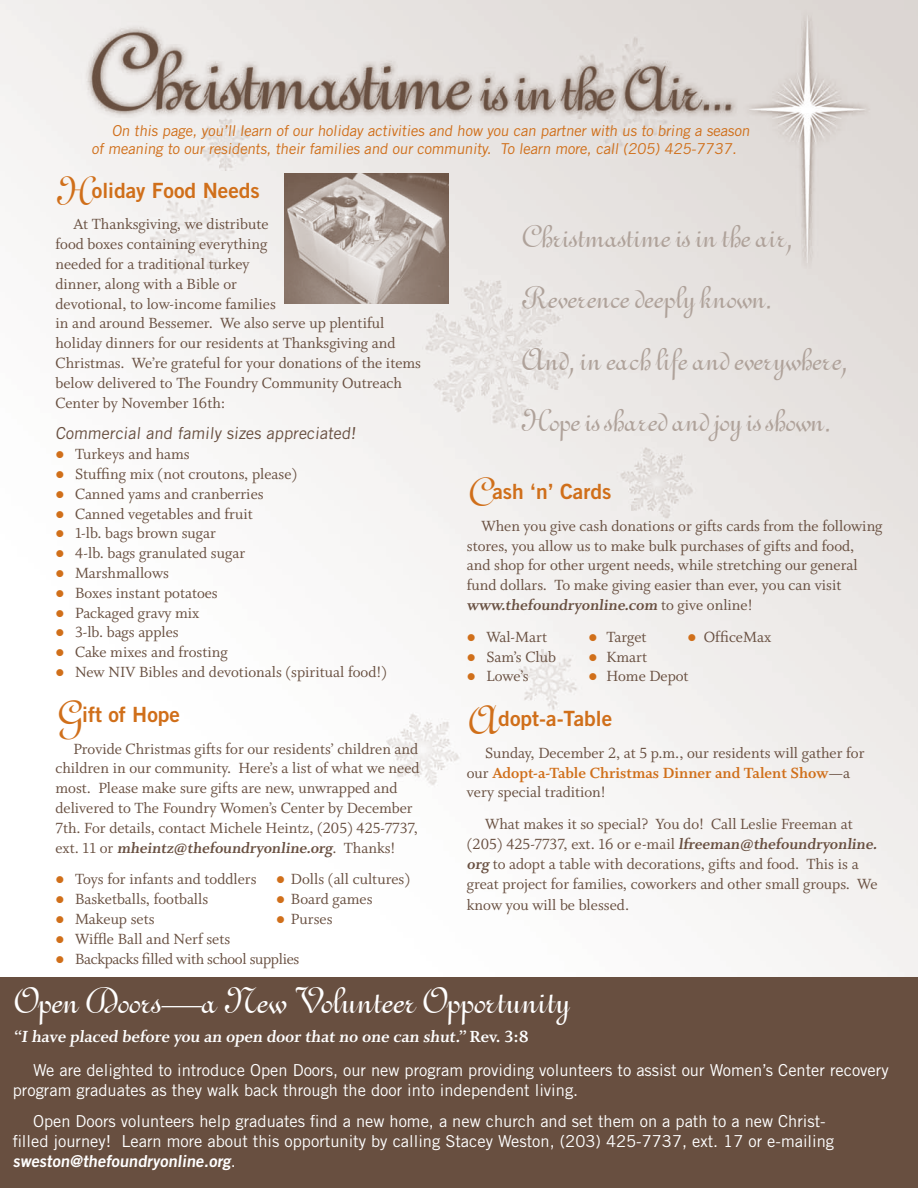
<style>
.page{position:relative;width:918px;height:1188px;background:#fff}
.page>*{position:absolute;margin:0;border:0;box-sizing:border-box;transform-origin:0 0}
.t1{font:40.5px "Gando BT";color:#fff}
.t2{font:34.5px/61.5px "Gando BT";color:#afa29a}
.t3{font:21px "Trade Gothic Bold Two";color:#d06f1a}
.t4{font:21px "Whitman Italic LF";color:#fff}
.t5{font:18px "Whitman Bold LF";letter-spacing:-.005em;color:#fff}
.t6{font:16.5px/19.8px "Whitman Roman LF";color:#684f40}
.t7{font:16.5px/19.8px "Trade Gothic";color:#fff}
.t8{font:16.5px "Whitman Bold LF";letter-spacing:-.005em;color:#684f40}
.t9{font:16.5px "Whitman Bold LF";color:#d06f1a}
.t10{font:16.5px "Trade Gothic";color:#684f40}
.t11{font:16.5px "Whitman Roman LF";letter-spacing:-.02em;color:#684f40}
.t12{font:16.5px "Trade Gothic Bold Two";color:#fff}
.t13{font:15px/18px "Trade Gothic";color:#d06f1a}
.s1{font-family:"Gando BT";font-size:45px}
.s2{color:#d06f1a}
.s3{font-family:"Whitman Roman LF"}
.s4{font-family:"Whitman Roman LF";color:#684f40}
.s5{font-family:"Whitman Bold LF"}
.s6{font-family:"Trade Gothic"}
</style>
<div class="page">
<img style="left:0;top:0;width:918px;height:1188px">
<div style="left:1px;top:978px;width:917px;height:210px;background:#684f40"></div>
<img style="left:284px;top:173px;width:164px;height:131px">
<p class="t13" style="left:91px;top:122px;width:662px;text-indent:20px">On this page, you’ll learn of our holiday activities and how you can partner with us to bring a season of meaning to our residents, their families and our community. To learn more, call (205) 425-7737.</p>
<p class="t3" style="left:56px;top:177px;width:206px"><span class="s1">H</span>oliday Food Needs</p>
<p class="t6" style="left:55px;top:215px;width:367px;text-indent:18px">At Thanksgiving, we distribute<br>food boxes containing everything<br>needed for a traditional turkey<br>dinner, along with a Bible or<br>devotional, to low-income families<br>in and around Bessemer. We also serve up plentiful holiday dinners for our residents at Thanksgiving and Christmas. We’re grateful for your donations of the items below delivered to The Foundry Community Outreach Center by November 16th:</p>
<p class="t10" style="left:56px;top:424px;width:304px">Commercial and family sizes appreciated!</p>
<p class="t6" style="left:56px;top:445px;width:136px"><span class="s2">●</span> Turkeys and hams</p>
<p class="t6" style="left:56px;top:464px;width:243px"><span class="s2">●</span> Stuffing mix (not croutons, please)</p>
<p class="t6" style="left:56px;top:484px;width:210px"><span class="s2">●</span> Canned yams and cranberries</p>
<p class="t6" style="left:56px;top:504px;width:199px"><span class="s2">●</span> Canned vegetables and fruit</p>
<p class="t6" style="left:56px;top:524px;width:162px"><span class="s2">●</span> 1-lb. bags brown sugar</p>
<p class="t6" style="left:56px;top:544px;width:191px"><span class="s2">●</span> 4-lb. bags granulated sugar</p>
<p class="t6" style="left:56px;top:563px;width:115px"><span class="s2">●</span> Marshmallows</p>
<p class="t6" style="left:56px;top:583px;width:164px"><span class="s2">●</span> Boxes instant potatoes</p>
<p class="t6" style="left:56px;top:603px;width:145px"><span class="s2">●</span> Packaged gravy mix</p>
<p class="t6" style="left:56px;top:623px;width:125px"><span class="s2">●</span> 3-lb. bags apples</p>
<p class="t6" style="left:56px;top:643px;width:174px"><span class="s2">●</span> Cake mixes and frosting</p>
<p class="t6" style="left:56px;top:662px;width:333px"><span class="s2">●</span> New NIV Bibles and devotionals (spiritual food!)</p>
<p class="t3" style="left:56px;top:701px;width:126px"><span class="s1">G</span>ift of Hope</p>
<p class="t6" style="left:56px;top:739px;width:366px;text-indent:18px">Provide Christmas gifts for our residents’ children and children in our community. Here’s a list of what we need most. Please make sure gifts are new, unwrapped and delivered to The Foundry Women’s Center by December 7th. For details, contact Michele Heintz, (205) 425-7737,</p>
<p class="t8" style="left:56px;top:838px;width:341px"><span class="s3">ext. 11 or</span> mheintz@thefoundryonline.org<span class="s3">. Thanks!</span></p>
<p class="t6" style="left:56px;top:870px;width:356px"><span class="s2">●</span> Toys for infants and toddlers <span class="s2">●</span> Dolls (all cultures)</p>
<p class="t6" style="left:56px;top:890px;width:154px"><span class="s2">●</span> Basketballs, footballs</p>
<p class="t6" style="left:276px;top:890px;width:98px"><span class="s2">●</span> Board games</p>
<p class="t6" style="left:56px;top:909px;width:101px"><span class="s2">●</span> Makeup sets</p>
<p class="t6" style="left:276px;top:909px;width:58px"><span class="s2">●</span> Purses</p>
<p class="t6" style="left:56px;top:929px;width:176px"><span class="s2">●</span> Wiffle Ball and Nerf sets</p>
<p class="t11" style="left:56px;top:949px;width:245px"><span class="s2">●</span> Backpacks filled with school supplies</p>
<h2 class="t2" style="left:520px;top:206px;width:329px">Christmastime is in the air,<br>Reverence deeply known.<br>And, in each life and everywhere,<br>Hope is shared and joy is shown.</h2>
<p class="t3" style="left:467px;top:478px;width:146px"><span class="s1">C</span>ash ‘n’ Cards</p>
<p class="t6" style="left:467px;top:516px;width:417px;text-indent:15px">When you give cash donations or gifts cards from the following stores, you allow us to make bulk purchases of gifts and food,<br>and shop for other urgent needs, while stretching our general fund dollars. To make giving easier than ever, you can visit</p>
<p class="t8" style="left:467px;top:596px;width:287px">www.thefoundryonline.com <span class="s3">to give online!</span></p>
<p class="t6" style="left:467px;top:627px;width:82px"><span class="s2">●</span> Wal-Mart</p>
<p class="t6" style="left:588px;top:627px;width:60px"><span class="s2">●</span> Target</p>
<p class="t6" style="left:687px;top:627px;width:85px"><span class="s2">●</span> OfficeMax</p>
<p class="t6" style="left:467px;top:647px;width:91px"><span class="s2">●</span> Sam’s Club</p>
<p class="t6" style="left:588px;top:647px;width:60px"><span class="s2">●</span> Kmart</p>
<p class="t6" style="left:467px;top:667px;width:63px"><span class="s2">●</span> Lowe’s</p>
<p class="t6" style="left:588px;top:667px;width:102px"><span class="s2">●</span> Home Depot</p>
<p class="t3" style="left:467px;top:705px;width:147px"><span class="s1">A</span>dopt-a-Table</p>
<p class="t6" style="left:485px;top:743px;width:381px">Sunday, December 2, at 5 p.m., our residents will gather for</p>
<p class="t9" style="left:467px;top:763px;width:385px"><span class="s4">our</span> Adopt-a-Table Christmas Dinner and Talent Show<span class="s4">—a</span></p>
<p class="t6" style="left:485px;top:777px;width:369px;line-height:31.8px;text-indent:-18px">very special tradition!<br>What makes it so special? You do! Call Leslie Freeman at</p>
<p class="t6" style="left:467px;top:834px;width:414px">(205) 425-7737, ext. 16 or e-mail <span class="s5">lfreeman@thefoundryonline. org</span> to adopt a table with decorations, gifts and food. This is a great project for families, coworkers and other small groups. We</p>
<p class="t6" style="left:467px;top:896px;width:164px">know you will be blessed.</p>
<h1 class="t1" style="left:14px;top:977px;width:558px">Open Doors—a New Volunteer Opportunity</h1>
<p class="t5" style="left:14px;top:1026px;width:517px">“I have placed before you an open door that no one can shut.” Rev. 3:8</p>
<p class="t7" style="left:13px;top:1060px;width:877px;text-indent:20px">We are delighted to introduce Open Doors, our new program providing volunteers to assist our Women’s Center recovery program graduates as they walk back through the door into independent living.</p>
<p class="t7" style="left:13px;top:1111px;width:823px;text-indent:20px">Open Doors volunteers help graduates find a new home, a new church and set them on a path to a new Christ&shy;filled journey! Learn more about this opportunity by calling Stacey Weston, (203) 425-7737, ext. 17 or e-mailing</p>
<p class="t12" style="left:13px;top:1151px;width:225px">sweston@thefoundryonline.org<span class="s6">.</span></p>
<p class="t4" style="left:635px;top:1119px;width:254px">And, in each life and everywhere,</p>
</div>
